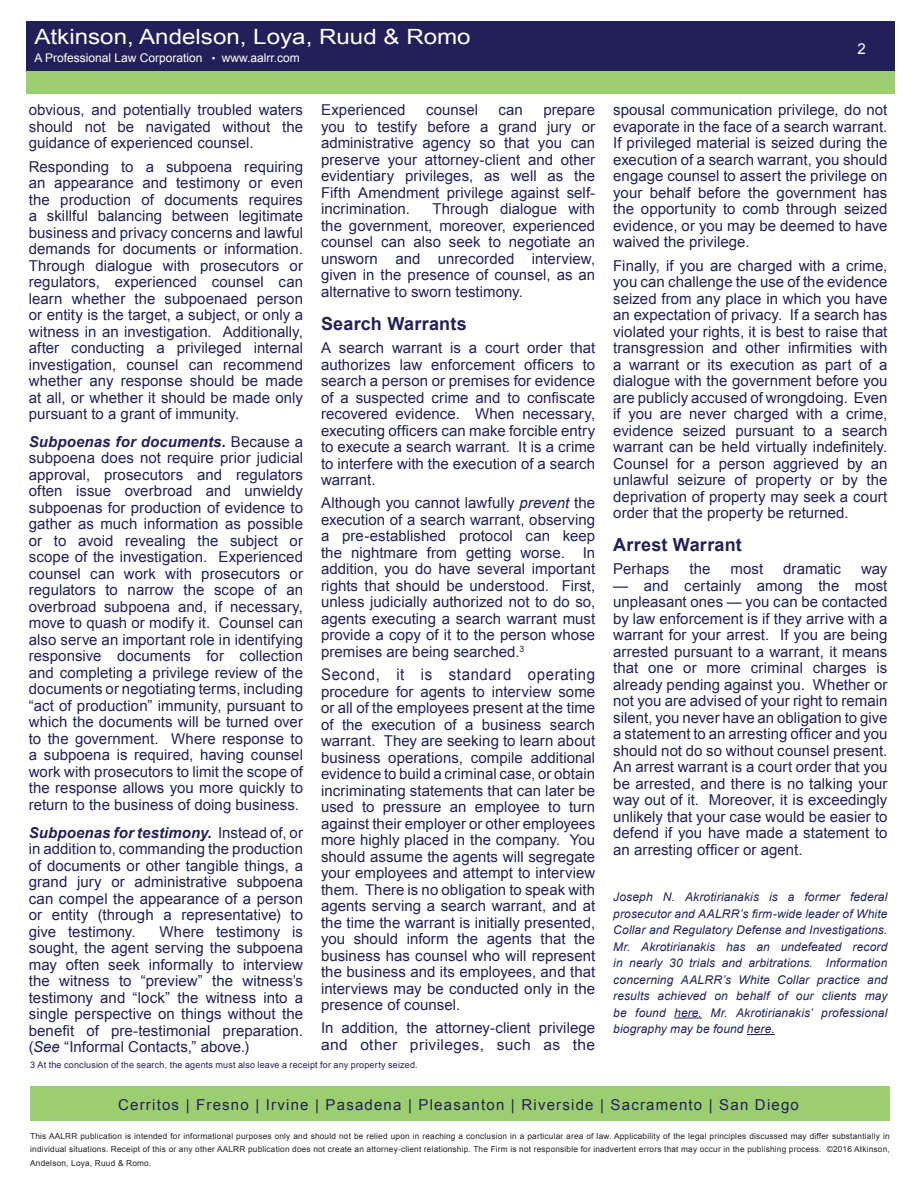
<style>
.page{position:relative;width:918px;height:1188px;background:#fff}
.page>*{position:absolute;margin:0;border:0;box-sizing:border-box;transform-origin:0 0}
.t1{font:21px "Arial";color:#fff;scale:1.15 1}
.Paragraph_Header{font:700 18px "Arial";letter-spacing:.01em;color:#222059}
.Alert_Normal_Paragra{font:16.05px "Arial";letter-spacing:.04em;color:#222059;scale:.93 1}
.Alert_Normal_Paragra-2{font:15px/16.5px "Arial";letter-spacing:.005em;color:#222059;text-align:justify}
.Alert_Normal_Paragra-3{font:15px "Arial";letter-spacing:.08em;color:#222059}
.t2{font:15px "Arial";color:#fff}
.Alert_Normal_Paragra-4{font:italic 12px/16.5px "Arial";letter-spacing:.01em;color:#222059;text-align:justify}
.t3{font:12px "Arial";color:#fff}
.Footnotes{font:9px "Arial";letter-spacing:.02em;color:#222059}
.t4{font:8.25px/13.5px "Arial";letter-spacing:.025em;color:#231f20;text-align:justify}
.s1{font-size:10.5px}
.s2{font-weight:700;font-style:italic}
.s3{font-style:italic}
</style>
<div class="page">
<div style="left:30px;top:1086px;width:860px;height:34px;background:#9bce6e"></div>
<div style="left:26px;top:57px;width:868px;height:37px;background:#9bce6e"></div>
<div style="left:26px;top:21px;width:868px;height:50px;background:#222059"></div>
<svg style="left:674px;top:1018px;width:28px;height:1px"></svg>
<svg style="left:747px;top:1034px;width:28px;height:1px"></svg>
<p class="t1" style="left:34px;top:23px;width:381px">Atkinson, Andelson, Loya, Ruud &amp; Romo</p>
<p class="t3" style="left:34px;top:50px;width:267px">A Professional Law Corporation <span class="s1">•</span> www.aalrr.com</p>
<p class="Alert_Normal_Paragra-2" style="left:29px;top:102px;width:276px">obvious, and potentially troubled waters should not be navigated without the guidance of experienced counsel.</p>
<p class="Alert_Normal_Paragra-2" style="left:29px;top:158px;width:276px">Responding to a subpoena requiring an appearance and testimony or even the production of documents requires a skillful balancing between legitimate business and privacy concerns and lawful demands for documents or information.<br>Through dialogue with prosecutors or regulators, experienced counsel can learn whether the subpoenaed person or entity is the target, a subject, or only a witness in an investigation. Additionally, after conducting a privileged internal investigation, counsel can recommend whether any response should be made at all, or whether it should be made only pursuant to a grant of immunity.</p>
<p class="Alert_Normal_Paragra-2" style="left:29px;top:433px;width:276px"><span class="s2">Subpoenas for documents.</span> Because a subpoena does not require prior judicial approval, prosecutors and regulators often issue overbroad and unwieldy subpoenas for production of evidence to gather as much information as possible or to avoid revealing the subject or scope of the investigation. Experienced counsel can work with prosecutors or regulators to narrow the scope of an overbroad subpoena and, if necessary, move to quash or modify it. Counsel can also serve an important role in identifying responsive documents for collection and completing a privilege review of the documents or negotiating terms, including “act of production” immunity, pursuant to which the documents will be turned over to the government. Where response to a subpoena is required, having counsel work with prosecutors to limit the scope of the response allows you more quickly to return to the business of doing business.</p>
<p class="Alert_Normal_Paragra-2" style="left:29px;top:824px;width:276px"><span class="s2">Subpoenas for testimony.</span> Instead of, or in addition to, commanding the production of documents or other tangible things, a grand jury or administrative subpoena can compel the appearance of a person or entity (through a representative) to give testimony.</p>
<p class="Alert_Normal_Paragra-2" style="left:29px;top:923px;width:276px;text-indent:131px">Where testimony is sought, the agent serving the subpoena may often seek informally to interview the witness to “preview” the witness’s testimony and “lock” the witness into a single perspective on things without the benefit of pre-testimonial preparation. (<span class="s3">See</span> “Informal Contacts,” above.)</p>
<p class="Alert_Normal_Paragra-2" style="left:321px;top:102px;width:86px">Experienced</p>
<p class="Alert_Normal_Paragra-2" style="left:426px;top:102px;width:54px">counsel</p>
<p class="Alert_Normal_Paragra-2" style="left:499px;top:102px;width:26px">can</p>
<p class="Alert_Normal_Paragra-2" style="left:321px;top:102px;width:276px;text-indent:222px">prepare you to testify before a grand jury or administrative agency so that you can preserve your attorney-client and other evidentiary privileges, as well as the Fifth Amendment privilege against self&shy;incrimination.</p>
<p class="Alert_Normal_Paragra-2" style="left:321px;top:201px;width:276px;text-indent:112px">Through dialogue with the government, moreover, experienced counsel can also seek to negotiate an unsworn and unrecorded interview, given in the presence of counsel, as an alternative to sworn testimony.</p>
<p class="Paragraph_Header" style="left:321px;top:311px;width:147px">Search Warrants</p>
<p class="Alert_Normal_Paragra-2" style="left:321px;top:340px;width:276px">A search warrant is a court order that authorizes law enforcement officers to search a person or premises for evidence of a suspected crime and to confiscate recovered evidence. When necessary, executing officers can make forcible entry to execute a search warrant. It is a crime to interfere with the execution of a search warrant.</p>
<p class="Alert_Normal_Paragra-2" style="left:321px;top:495px;width:276px">Although you cannot lawfully <span class="s3">prevent</span> the execution of a search warrant, observing a pre-established protocol can keep the nightmare from getting worse. In addition, you do have several important rights that should be understood. First, unless judicially authorized not to do so, agents executing a search warrant must provide a copy of it to the person whose premises are being searched.<sup>3</sup></p>
<p class="Alert_Normal_Paragra" style="left:321px;top:664px;width:296px">Second, it is standard operating</p>
<p class="Alert_Normal_Paragra-2" style="left:321px;top:683px;width:276px">procedure for agents to interview some or all of the employees present at the time of the execution of a business search warrant. They are seeking to learn about business operations, compile additional evidence to build a criminal case, or obtain incriminating statements that can later be used to pressure an employee to turn against their employer or other employees more highly placed in the company. You should assume the agents will segregate your employees and attempt to interview them. There is no obligation to speak with agents serving a search warrant, and at the time the warrant is initially presented, you should inform the agents that the business has counsel who will represent the business and its employees, and that interviews may be conducted only in the presence of counsel.</p>
<p class="Alert_Normal_Paragra-2" style="left:321px;top:1020px;width:276px">In addition, the attorney-client privilege and other privileges, such as the</p>
<p class="Footnotes" style="left:30px;top:1059px;width:389px">3 At the conclusion of the search, the agents must also leave a receipt for any property seized.</p>
<p class="t2" style="left:858px;top:39px;width:10px">2</p>
<p class="Alert_Normal_Paragra-2" style="left:613px;top:102px;width:276px">spousal communication privilege, do not evaporate in the face of a search warrant.<br>If privileged material is seized during the execution of a search warrant, you should engage counsel to assert the privilege on your behalf before the government has the opportunity to comb through seized evidence, or you may be deemed to have waived the privilege.</p>
<p class="Alert_Normal_Paragra-2" style="left:613px;top:257px;width:276px">Finally, if you are charged with a crime, you can challenge the use of the evidence seized from any place in which you have an expectation of privacy. If a search has violated your rights, it is best to raise that transgression and other infirmities with a warrant or its execution as part of a dialogue with the government before you are publicly accused of wrongdoing. Even if you are never charged with a crime, evidence seized pursuant to a search warrant can be held virtually indefinitely.<br>Counsel for a person aggrieved by an unlawful seizure of property or by the deprivation of property may seek a court order that the property be returned.</p>
<p class="Paragraph_Header" style="left:613px;top:533px;width:130px">Arrest Warrant</p>
<p class="Alert_Normal_Paragra-2" style="left:613px;top:561px;width:58px">Perhaps</p>
<p class="Alert_Normal_Paragra-2" style="left:689px;top:561px;width:22px">the</p>
<p class="Alert_Normal_Paragra-2" style="left:731px;top:561px;width:34px">most</p>
<p class="Alert_Normal_Paragra-2" style="left:783px;top:561px;width:59px">dramatic</p>
<p class="Alert_Normal_Paragra-2" style="left:861px;top:561px;width:28px">way</p>
<p class="Alert_Normal_Paragra-2" style="left:613px;top:577px;width:276px">— and certainly among the most unpleasant ones — you can be contacted by law enforcement is if they arrive with a warrant for your arrest. If you are being arrested pursuant to a warrant, it means that one or more criminal charges is already pending against you. Whether or not you are advised of your right to remain silent, you never have an obligation to give a statement to an arresting officer and you should not do so without counsel present.<br>An arrest warrant is a court order that you be arrested, and there is no talking your way out of it. Moreover, it is exceedingly unlikely that your case would be easier to defend if you have made a statement to an arresting officer or agent.</p>
<p class="Alert_Normal_Paragra-4" style="left:613px;top:889px;width:276px">Joseph N. Akrotirianakis is a former federal prosecutor and AALRR’s firm-wide leader of White Collar and Regulatory Defense and Investigations.<br>Mr. Akrotirianakis has an undefeated record in nearly 30 trials and arbitrations. Information concerning AALRR’s White Collar practice and results achieved on behalf of our clients may be found here. Mr. Akrotirianakis’ professional biography may be found here.</p>
<p class="Alert_Normal_Paragra-3" style="left:118px;top:1095px;width:682px">Cerritos | Fresno | Irvine | Pasadena | Pleasanton | Riverside | Sacramento | San Diego</p>
<p class="t4" style="left:30px;top:1129px;width:861px">This AALRR publication is intended for informational purposes only and should not be relied upon in reaching a conclusion in a particular area of law. Applicability of the legal principles discussed may differ substantially in individual situations. Receipt of this or any other AALRR publication does not create an attorney-client relationship. The Firm is not responsible for inadvertent errors that may occur in the publishing process. ©2016 Atkinson, Andelson, Loya, Ruud &amp; Romo.</p>
</div>
